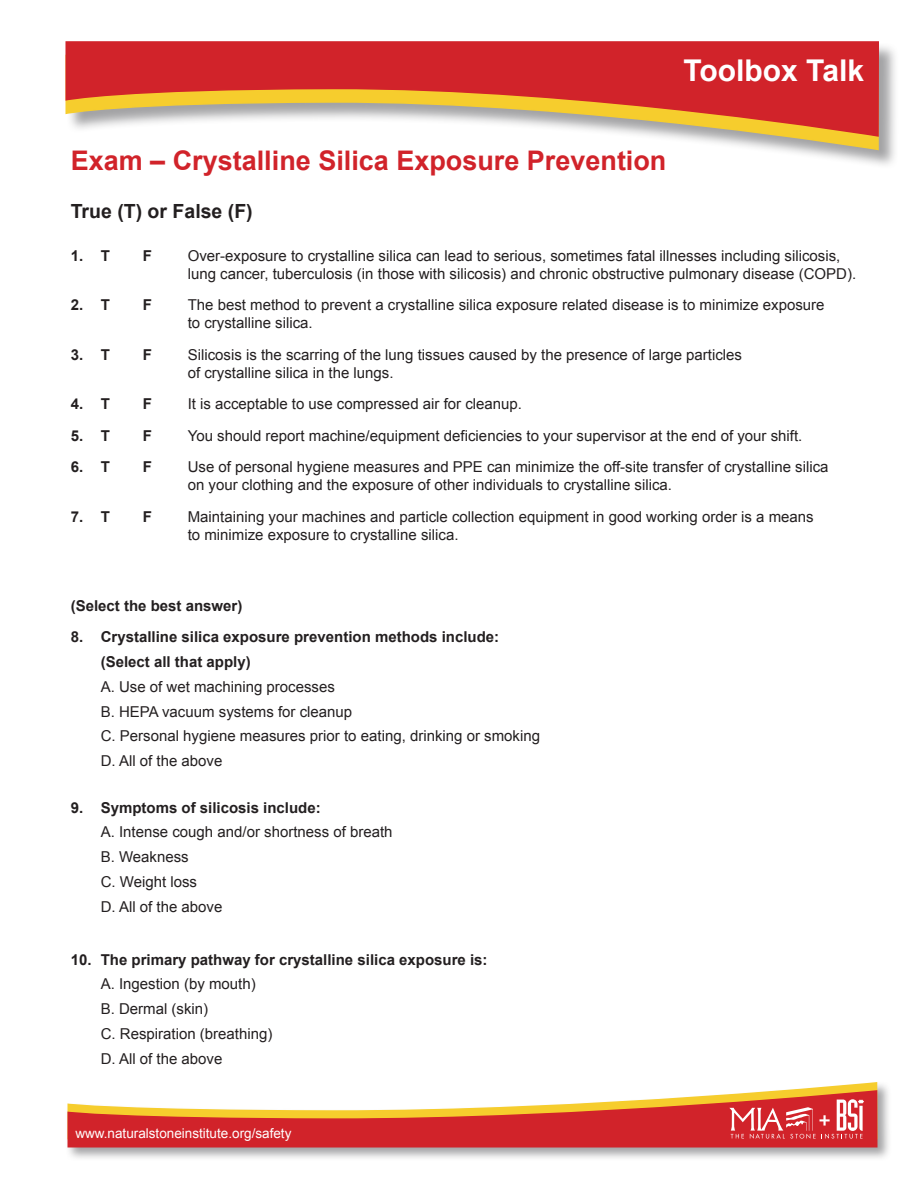
<style>
.page{position:relative;width:918px;height:1188px;background:#fff}
.page>*{position:absolute;margin:0;border:0;box-sizing:border-box;transform-origin:0 0}
.t1{font:700 30px "Arial";color:#fff}
.t2{font:700 27px "Arial";color:#d1232a}
.t3{font:700 19.5px "Arial";color:#231f20}
.t4{font:15px/18px "Arial";color:#231f20}
.t5{font:700 15px "Arial";color:#231f20}
.t6{font:13.5px "Arial";color:#fff}
</style>
<div class="page">
<div style="left:66px;top:42px;width:833px;height:127px;background:#67676a;opacity:.6"></div>
<svg style="left:65px;top:41px;width:815px;height:128px"></svg>
<div style="left:65px;top:1080px;width:827px;height:82px;background:#67676a;opacity:.6"></div>
<svg style="left:67px;top:1083px;width:811px;height:8px"></svg>
<svg style="left:67px;top:1091px;width:811px;height:57px"></svg>
<svg style="left:729px;top:1099px;width:135px;height:40px;background:#db575a"></svg>
<p class="t1" style="left:684px;top:50px;width:182px">Toolbox Talk</p>
<p class="t2" style="left:71px;top:142px;width:597px">Exam – Crystalline Silica Exposure Prevention</p>
<p class="t3" style="left:71px;top:198px;width:184px">True (T) or False (F)</p>
<p class="t5" style="left:71px;top:246px;width:41px">1. T</p>
<p class="t5" style="left:143px;top:246px;width:11px">F</p>
<p class="t4" style="left:188px;top:247px;width:670px">Over-exposure to crystalline silica can lead to serious, sometimes fatal illnesses including silicosis, lung cancer, tuberculosis (in those with silicosis) and chronic obstructive pulmonary disease (COPD).</p>
<p class="t5" style="left:71px;top:295px;width:41px">2. T</p>
<p class="t5" style="left:143px;top:295px;width:11px">F</p>
<p class="t4" style="left:188px;top:296px;width:638px">The best method to prevent a crystalline silica exposure related disease is to minimize exposure to crystalline silica.</p>
<p class="t5" style="left:71px;top:345px;width:41px">3. T</p>
<p class="t5" style="left:143px;top:345px;width:11px">F</p>
<p class="t4" style="left:188px;top:346px;width:556px">Silicosis is the scarring of the lung tissues caused by the presence of large particles of crystalline silica in the lungs.</p>
<p class="t5" style="left:71px;top:394px;width:41px">4. T</p>
<p class="t5" style="left:143px;top:394px;width:11px">F</p>
<p class="t4" style="left:188px;top:395px;width:336px">It is acceptable to use compressed air for cleanup.</p>
<p class="t5" style="left:71px;top:426px;width:41px">5. T</p>
<p class="t5" style="left:143px;top:426px;width:11px">F</p>
<p class="t4" style="left:188px;top:427px;width:616px">You should report machine/equipment deficiencies to your supervisor at the end of your shift.</p>
<p class="t5" style="left:71px;top:457px;width:41px">6. T</p>
<p class="t5" style="left:143px;top:457px;width:11px">F</p>
<p class="t4" style="left:188px;top:458px;width:642px">Use of personal hygiene measures and PPE can minimize the off-site transfer of crystalline silica on your clothing and the exposure of other individuals to crystalline silica.</p>
<p class="t5" style="left:71px;top:507px;width:41px">7. T</p>
<p class="t5" style="left:143px;top:507px;width:11px">F</p>
<p class="t4" style="left:188px;top:508px;width:628px">Maintaining your machines and particle collection equipment in good working order is a means to minimize exposure to crystalline silica.</p>
<p class="t5" style="left:71px;top:596px;width:173px">(Select the best answer)</p>
<p class="t5" style="left:71px;top:627px;width:430px">8. Crystalline silica exposure prevention methods include:</p>
<p class="t5" style="left:101px;top:652px;width:152px">(Select all that apply)</p>
<p class="t4" style="left:101px;top:678px;width:236px">A. Use of wet machining processes</p>
<p class="t4" style="left:101px;top:702px;width:253px">B. HEPA vacuum systems for cleanup</p>
<p class="t4" style="left:101px;top:727px;width:441px">C. Personal hygiene measures prior to eating, drinking or smoking</p>
<p class="t4" style="left:101px;top:752px;width:123px">D. All of the above</p>
<p class="t5" style="left:71px;top:797px;width:252px">9. Symptoms of silicosis include:</p>
<p class="t4" style="left:101px;top:823px;width:293px">A. Intense cough and/or shortness of breath</p>
<p class="t4" style="left:101px;top:848px;width:90px">B. Weakness</p>
<p class="t4" style="left:101px;top:873px;width:98px">C. Weight loss</p>
<p class="t4" style="left:101px;top:897px;width:123px">D. All of the above</p>
<p class="t5" style="left:71px;top:949px;width:418px">10. The primary pathway for crystalline silica exposure is:</p>
<p class="t4" style="left:101px;top:975px;width:157px">A. Ingestion (by mouth)</p>
<p class="t4" style="left:101px;top:1000px;width:109px">B. Dermal (skin)</p>
<p class="t4" style="left:101px;top:1025px;width:173px">C. Respiration (breathing)</p>
<p class="t4" style="left:101px;top:1049px;width:123px">D. All of the above</p>
<p class="t6" style="left:75px;top:1126px;width:218px">www.naturalstoneinstitute.org/safety</p>
</div>
